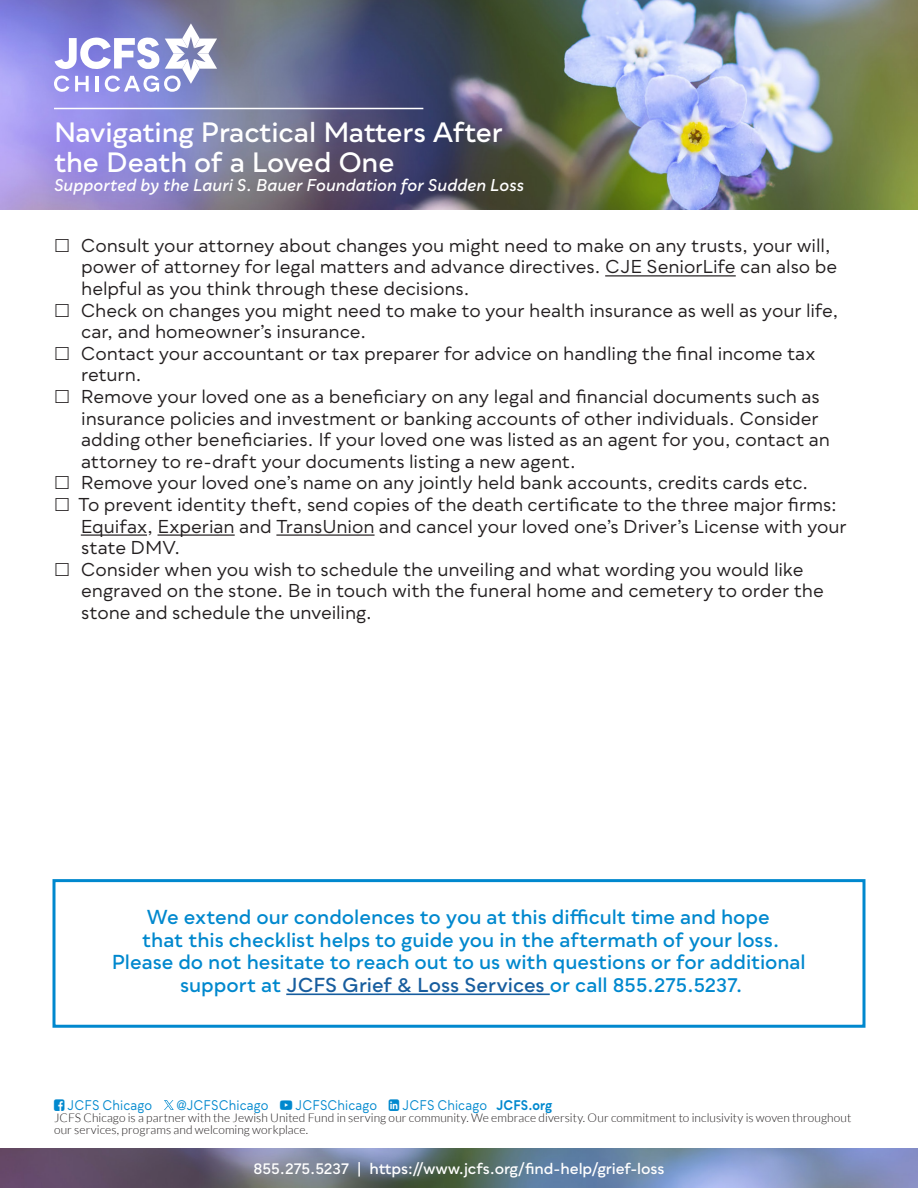
<style>
.page{position:relative;width:918px;height:1188px;background:#fff}
.page>*{position:absolute;margin:0;border:0;box-sizing:border-box;transform-origin:0 0}
.t1{font:600 27px/30px "Qualion";letter-spacing:-.02em;color:#fff}
.t2{font:600 19.5px "Qualion";letter-spacing:-.005em;color:#0088ce}
.t3{font:18px/21.6px "Qualion";letter-spacing:-.005em;color:#231f20}
.t4{font:italic 600 16.5px "Qualion";color:#fff}
.t5{font:600 15px "Qualion";letter-spacing:-.005em;color:#fff}
.t6{font:13.5px "Qualion";letter-spacing:.01em;color:#0088ce;scale:.9 1}
.t7{font:300 12px/12px "Lato";letter-spacing:.005em;color:#231f20}
.s1{color:#175d9e}
.s2{font-family:"Helvetica Neue LT Std";font-stretch:condensed}
.s3{font-weight:700}
</style>
<div class="page">
<hr style="left:605px;top:275px;width:131px;height:1px;background:#231f20">
<hr style="left:81px;top:534px;width:66px;height:2px;background:#231f20">
<hr style="left:158px;top:534px;width:77px;height:2px;background:#231f20">
<hr style="left:276px;top:534px;width:99px;height:2px;background:#231f20">
<hr style="left:286px;top:993px;width:264px;height:2px;background:#175d9e">
<img style="left:0;top:0;width:918px;height:210px">
<svg style="left:54px;top:23px;width:163px;height:69px"></svg>
<hr style="left:54px;top:108px;width:369px;height:1px;background:#fff">
<img style="left:0;top:1148px;width:918px;height:40px">
<svg style="left:164px;top:1100px;width:10px;height:10px"></svg>
<div style="left:52px;top:879px;width:814px;height:149px;border:3px solid #0088ce"></div>
<p class="t1" style="left:54px;top:117px;width:451px">Navigating Practical Matters After the Death of a Loved One</p>
<p class="t4" style="left:54px;top:176px;width:472px">Supported by the Lauri S. Bauer Foundation for Sudden Loss</p>
<p class="t3" style="left:81px;top:235px;width:758px">Consult your attorney about changes you might need to make on any trusts, your will, power of attorney for legal matters and advance directives. CJE SeniorLife can also be helpful as you think through these decisions.</p>
<p class="t3" style="left:81px;top:300px;width:759px">Check on changes you might need to make to your health insurance as well as your life, car, and homeowner’s insurance.</p>
<p class="t3" style="left:81px;top:343px;width:736px">Contact your accountant or tax preparer for advice on handling the final income tax return.</p>
<p class="t3" style="left:81px;top:386px;width:751px">Remove your loved one as a beneficiary on any legal and financial documents such as insurance policies and investment or banking accounts of other individuals. Consider adding other beneficiaries. If your loved one was listed as an agent for you, contact an attorney to re-draft your documents listing a new agent.</p>
<p class="t3" style="left:81px;top:472px;width:729px">Remove your loved one’s name on any jointly held bank accounts, credits cards etc.</p>
<p class="t3" style="left:79px;top:494px;width:770px">To prevent identity theft, send copies of the death certificate to the three major firms:<br>Equifax, Experian and TransUnion and cancel your loved one’s Driver’s License with your state DMV.</p>
<p class="t3" style="left:81px;top:559px;width:745px">Consider when you wish to schedule the unveiling and what wording you would like engraved on the stone. Be in touch with the funeral home and cemetery to order the stone and schedule the unveiling.</p>
<p class="t2" style="left:147px;top:906px;width:624px">We extend our condolences to you at this difficult time and hope</p>
<p class="t2" style="left:142px;top:928px;width:639px">that this checklist helps to guide you in the aftermath of your loss.</p>
<p class="t2" style="left:112px;top:951px;width:696px">Please do not hesitate to reach out to us with questions or for additional</p>
<p class="t2" style="left:180px;top:973px;width:564px">support at <span class="s1">JCFS Grief &amp; Loss Services</span> or call 855.275.5237.</p>
<p class="t6" style="left:67px;top:1097px;width:96px">JCFS Chicago</p>
<p class="t6" style="left:177px;top:1097px;width:103px"><span class="s2">@</span>JCFSChicago</p>
<p class="t6" style="left:295px;top:1097px;width:93px">JCFSChicago</p>
<p class="t6" style="left:402px;top:1097px;width:168px">JCFS Chicago <span class="s3">JCFS.org</span></p>
<p class="t7" style="left:54px;top:1112px;width:799px">JCFS Chicago is a partner with the Jewish United Fund in serving our community. We embrace diversity. Our commitment to inclusivity is woven throughout our services, programs and welcoming workplace.</p>
<p class="t5" style="left:253px;top:1160px;width:413px">855.275.5237 | https://www.jcfs.org/find-help/grief-loss</p>
</div>
